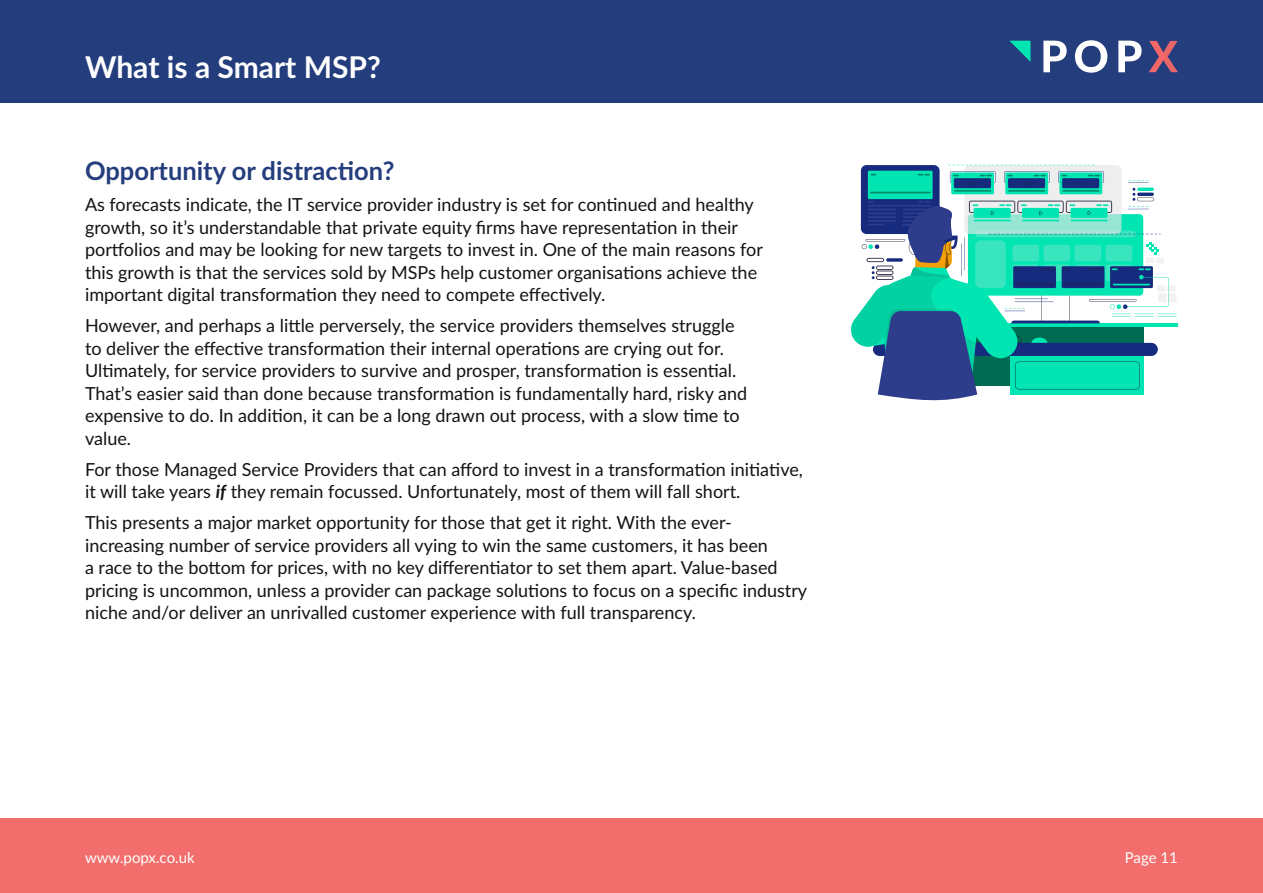
<style>
.page{position:relative;width:1263px;height:893px;background:#fff}
.page>*{position:absolute;margin:0;border:0;box-sizing:border-box;transform-origin:0 0}
.t1{font:700 30px "Lato";color:#fff}
.p_H4{font:700 25.5px "Lato";color:#243d7c}
.p_body{font:18px/22.5px "Lato";color:#111314}
.t2{font:15px "Lato";color:#fff}
.s1{font-weight:700;font-style:italic}
</style>
<div class="page">
<div style="left:0;top:0;width:1263px;height:102px;background:#243d7c"></div>
<div style="left:0;top:818px;width:1263px;height:75px;background:#f26e6c"></div>
<svg style="left:1043px;top:41px;width:24px;height:31px"></svg>
<svg style="left:1075px;top:40px;width:32px;height:33px"></svg>
<svg style="left:1118px;top:41px;width:24px;height:31px"></svg>
<svg style="left:1149px;top:41px;width:29px;height:31px"></svg>
<svg style="left:1010px;top:41px;width:20px;height:20px"></svg>
<hr style="left:904px;top:323px;width:274px;height:4px;background:#00e5b2">
<svg style="left:851px;top:165px;width:326px;height:236px"></svg>
<div style="left:1157px;top:285px;width:8px;height:7px;background:#f2f2f2;border-radius:2px"></div>
<div style="left:1167px;top:285px;width:8px;height:7px;background:#ccc;border-radius:2px;opacity:.25"></div>
<div style="left:1146px;top:257px;width:8px;height:6px;background:#f2f2f2;border-radius:2px"></div>
<div style="left:1156px;top:257px;width:8px;height:6px;background:#f2f2f2;border-radius:2px"></div>
<div style="left:1158px;top:293px;width:8px;height:9px;background:#f2f2f2;border-radius:2px"></div>
<div style="left:1168px;top:293px;width:8px;height:9px;background:#f2f2f2;border-radius:2px"></div>
<h1 class="t1" style="left:85px;top:45px;width:297px">What is a Smart MSP?</h1>
<p class="p_H4" style="left:85px;top:152px;width:311px">Opportunity or distraction?</p>
<p class="p_body" style="left:85px;top:192px;width:679px">As forecasts indicate, the IT service provider industry is set for continued and healthy growth, so it’s understandable that private equity firms have representation in their portfolios and may be looking for new targets to invest in. One of the main reasons for this growth is that the services sold by MSPs help customer organisations achieve the important digital transformation they need to compete effectively.</p>
<p class="p_body" style="left:85px;top:313px;width:664px">However, and perhaps a little perversely, the service providers themselves struggle to deliver the effective transformation their internal operations are crying out for.<br>Ultimately, for service providers to survive and prosper, transformation is essential.<br>That’s easier said than done because transformation is fundamentally hard, risky and expensive to do. In addition, it can be a long drawn out process, with a slow time to value.</p>
<p class="p_body" style="left:85px;top:457px;width:719px">For those Managed Service Providers that can afford to invest in a transformation initiative, it will take years <span class="s1">if</span> they remain focussed. Unfortunately, most of them will fall short.</p>
<p class="p_body" style="left:85px;top:510px;width:724px">This presents a major market opportunity for those that get it right. With the ever&shy;increasing number of service providers all vying to win the same customers, it has been<br>a race to the bottom for prices, with no key differentiator to set them apart. Value-based pricing is uncommon, unless a provider can package solutions to focus on a specific industry niche and/or deliver an unrivalled customer experience with full transparency.</p>
<p class="t2" style="left:85px;top:846px;width:111px">www.popx.co.uk</p>
<p class="t2" style="left:1125px;top:846px;width:55px">Page 11</p>
</div>
